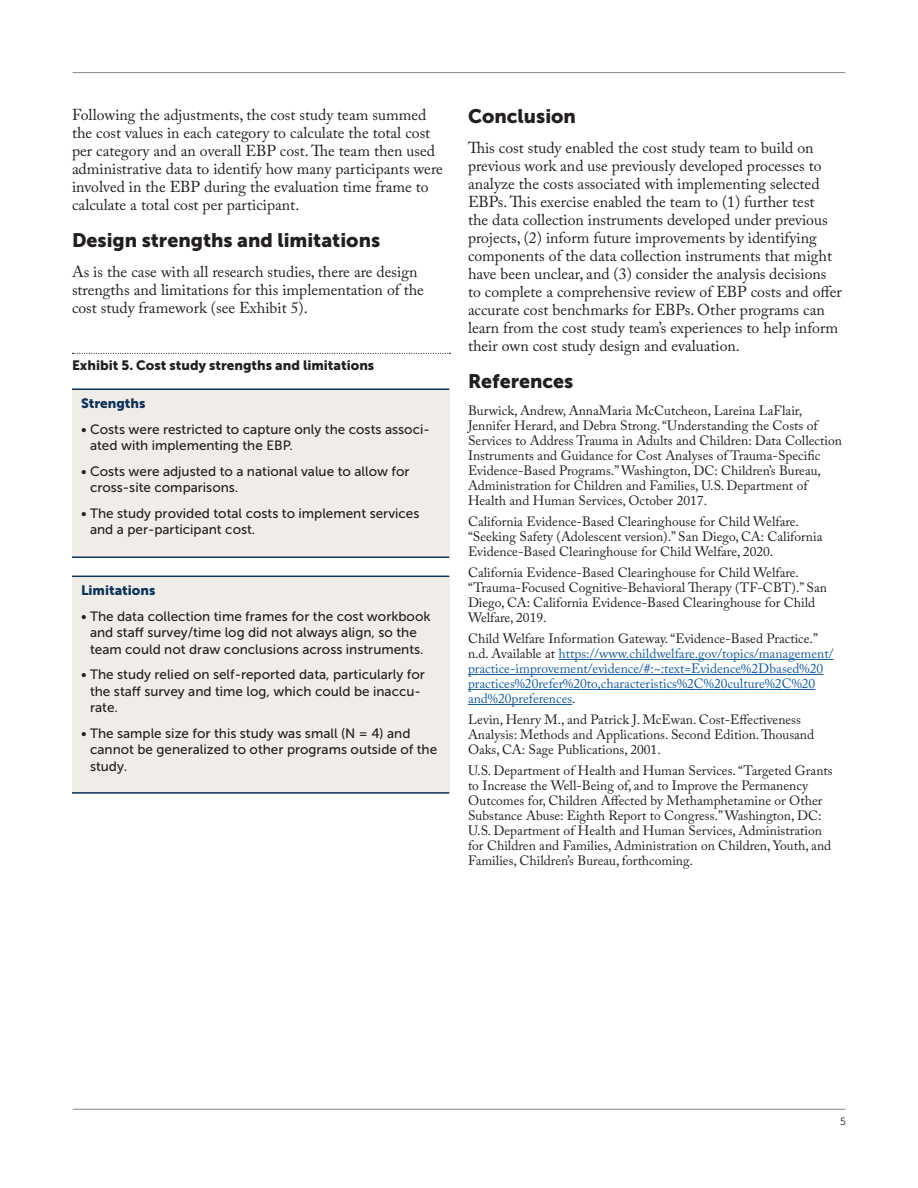
<style>
.page{position:relative;width:918px;height:1188px;background:#fff}
.page>*{position:absolute;margin:0;border:0;box-sizing:border-box;transform-origin:0 0}
.t1{font:19.5px "Museo Sans 900";color:#231f20}
.t2{font:15.75px/18px "Adobe Caslon Pro";color:#231f20}
.t3{font:13.5px/15px "Adobe Caslon Pro";color:#231f20}
.t4{font:13.5px/16.5px "Museo Sans 500";color:#231f20}
.t5{font:13.5px/15px "Adobe Caslon Pro";color:#175d9e}
.t6{font:13.5px "Museo Sans 900";color:#231f20}
.t7{font:13.5px "Museo Sans 900";color:#0d3259}
.t8{font:10.5px "Museo Sans 300";color:#231f20}
.s1{color:#231f20}
</style>
<div class="page">
<hr style="left:73px;top:1109px;width:772px;height:1px;background:#939598">
<hr style="left:73px;top:72px;width:772px;height:1px;background:#939598">
<svg style="left:73px;top:353px;width:377px;height:1px"></svg>
<div style="left:72px;top:389px;width:377px;height:168px;background:#f0ede9"></div>
<hr style="left:72px;top:388px;width:377px;height:2px;background:#0d3259">
<hr style="left:72px;top:556px;width:377px;height:2px;background:#0d3259">
<div style="left:72px;top:576px;width:377px;height:217px;background:#f0ede9"></div>
<hr style="left:72px;top:576px;width:377px;height:1px;background:#0d3259">
<hr style="left:72px;top:792px;width:377px;height:2px;background:#0d3259">
<hr style="left:559px;top:659px;width:274px;height:1px;background:#175d9e">
<hr style="left:468px;top:674px;width:355px;height:1px;background:#175d9e">
<hr style="left:468px;top:689px;width:347px;height:1px;background:#175d9e">
<hr style="left:468px;top:704px;width:104px;height:1px;background:#175d9e">
<p class="t2" style="left:72px;top:105px;width:372px">Following the adjustments, the cost study team summed the cost values in each category to calculate the total cost per category and an overall EBP cost. The team then used administrative data to identify how many participants were involved in the EBP during the evaluation time frame to calculate a total cost per participant.</p>
<h2 class="t1" style="left:72px;top:229px;width:310px">Design strengths and limitations</h2>
<p class="t2" style="left:72px;top:263px;width:353px">As is the case with all research studies, there are design strengths and limitations for this implementation of the cost study framework (see Exhibit 5).</p>
<p class="t6" style="left:72px;top:358px;width:304px">Exhibit 5. Cost study strengths and limitations</p>
<p class="t7" style="left:81px;top:396px;width:66px">Strengths</p>
<p class="t4" style="left:90px;top:421px;width:341px;text-indent:-9px">• Costs were restricted to capture only the costs associ&shy;ated with implementing the EBP.</p>
<p class="t4" style="left:90px;top:463px;width:321px;text-indent:-9px">• Costs were adjusted to a national value to allow for cross-site comparisons.</p>
<p class="t4" style="left:90px;top:505px;width:331px;text-indent:-9px">• The study provided total costs to implement services and a per-participant cost.</p>
<p class="t7" style="left:81px;top:583px;width:76px">Limitations</p>
<p class="t4" style="left:81px;top:608px;width:351px;text-align:center">• The data collection time frames for the cost workbook and staff survey/time log did not always align, so the team could not draw conclusions across instruments.</p>
<p class="t4" style="left:90px;top:667px;width:336px;text-indent:-9px">• The study relied on self-reported data, particularly for the staff survey and time log, which could be inaccu&shy;rate.</p>
<p class="t4" style="left:90px;top:725px;width:349px;text-indent:-9px">• The sample size for this study was small (N = 4) and cannot be generalized to other programs outside of the study.</p>
<h2 class="t1" style="left:468px;top:105px;width:110px">Conclusion</h2>
<p class="t2" style="left:468px;top:138px;width:375px">This cost study enabled the cost study team to build on previous work and use previously developed processes to analyze the costs associated with implementing selected EBPs. This exercise enabled the team to (1) further test<br>the data collection instruments developed under previous projects, (2) inform future improvements by identifying components of the data collection instruments that might have been unclear, and (3) consider the analysis decisions to complete a comprehensive review of EBP costs and offer accurate cost benchmarks for EBPs. Other programs can learn from the cost study team’s experiences to help inform their own cost study design and evaluation.</p>
<h2 class="t1" style="left:468px;top:370px;width:107px">References</h2>
<p class="t3" style="left:468px;top:403px;width:375px">Burwick, Andrew, AnnaMaria McCutcheon, Lareina LaFlair, Jennifer Herard, and Debra Strong. “Understanding the Costs of Services to Address Trauma in Adults and Children: Data Collection Instruments and Guidance for Cost Analyses of Trauma-Specific Evidence-Based Programs.” Washington, DC: Children’s Bureau, Administration for Children and Families, U.S. Department of Health and Human Services, October 2017.</p>
<p class="t3" style="left:468px;top:514px;width:356px">California Evidence-Based Clearinghouse for Child Welfare. “Seeking Safety (Adolescent version).” San Diego, CA: California<br>Evidence-Based Clearinghouse for Child Welfare, 2020.</p>
<p class="t3" style="left:468px;top:565px;width:361px">California Evidence-Based Clearinghouse for Child Welfare. “Trauma-Focused Cognitive-Behavioral Therapy (TF-CBT).” San Diego, CA: California Evidence-Based Clearinghouse for Child Welfare, 2019.</p>
<p class="t5" style="left:468px;top:631px;width:367px"><span class="s1">Child Welfare Information Gateway. “Evidence-Based Practice.” n.d. Available at</span> https://www.childwelfare.gov/topics/management/ practice-improvement/evidence/#:~:text=Evidence%2Dbased%20 practices%20refer%20to,characteristics%2C%20culture%2C%20 and%20preferences<span class="s1">.</span></p>
<p class="t3" style="left:468px;top:712px;width:348px">Levin, Henry M., and Patrick J. McEwan. Cost-Effectiveness<br>Analysis: Methods and Applications. Second Edition. Thousand<br>Oaks, CA: Sage Publications, 2001.</p>
<p class="t3" style="left:468px;top:763px;width:366px">U.S. Department of Health and Human Services. “Targeted Grants to Increase the Well-Being of, and to Improve the Permanency Outcomes for, Children Affected by Methamphetamine or Other Substance Abuse: Eighth Report to Congress.” Washington, DC:<br>U.S. Department of Health and Human Services, Administration for Children and Families, Administration on Children, Youth, and Families, Children’s Bureau, forthcoming.</p>
<p class="t8" style="left:840px;top:1116px;width:7px">5</p>
</div>
